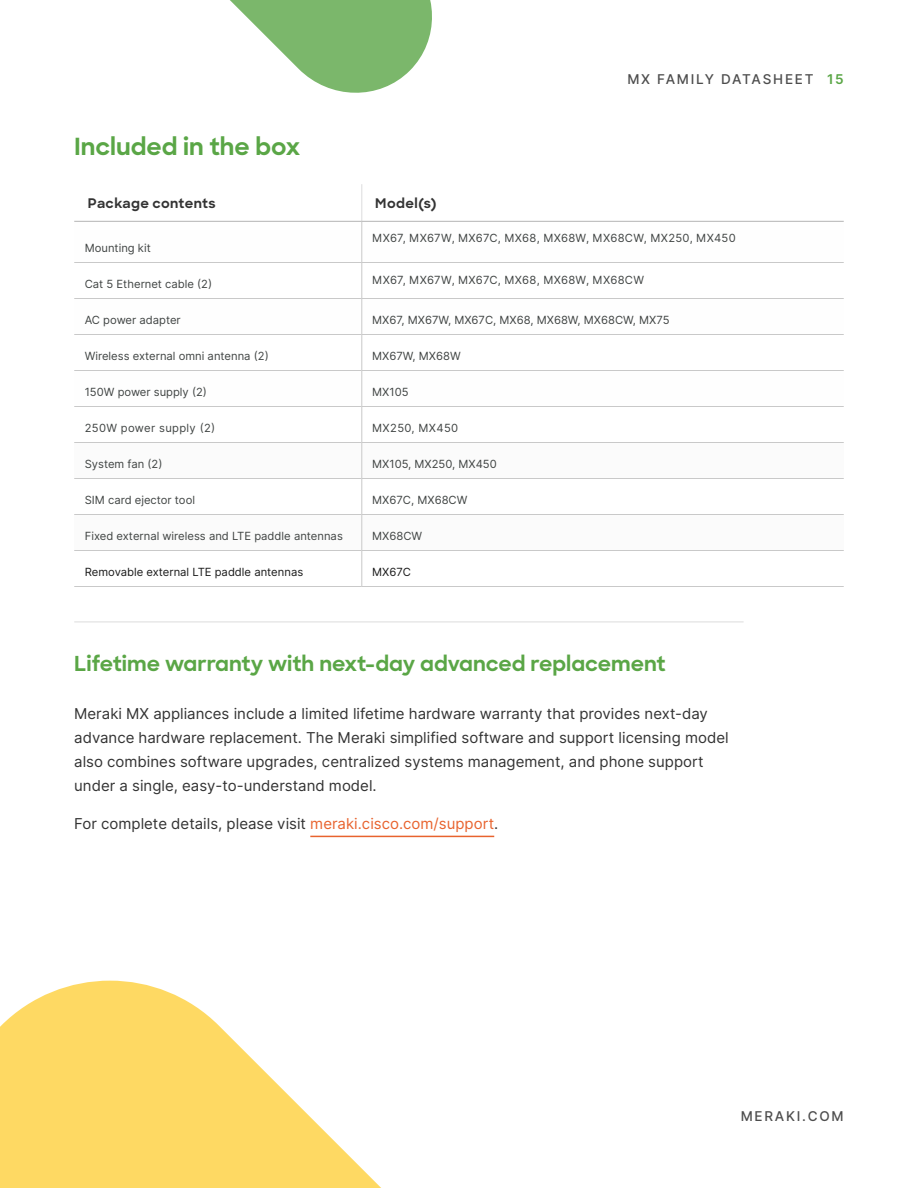
<style>
.page{position:relative;width:918px;height:1188px;background:#fff}
.page>*{position:absolute;margin:0;border:0;box-sizing:border-box;transform-origin:0 0}
.t1{font:700 24px "Sharp Sans";color:#5aa646}
.t2{font:700 21px "Sharp Sans";color:#5aa646}
.t3{font:15px/24px "Inter";color:#333}
.t4{font:500 13.5px "Inter";letter-spacing:.13em;color:#4d4d4d}
.t5{font:700 13.5px "Sharp Sans";letter-spacing:.03em;color:#333}
.t6{font:11.25px "Inter";color:#404443}
.t7{font:11.25px "Inter";letter-spacing:.03em;color:#404443}
.t8{font:11.25px "Inter";color:#1a1a1a}
.s1{font-weight:600;color:#5aa646}
.s2{color:#e8632e}
</style>
<div class="page">
<svg style="left:0;top:981px;width:381px;height:207px;fill:#fed963"></svg>
<svg style="left:230px;top:0;width:202px;height:93px"></svg>
<hr style="left:362px;top:222px;width:1px;height:40px;background:#c9c9c9">
<hr style="left:362px;top:263px;width:1px;height:35px;background:#c9c9c9">
<hr style="left:362px;top:299px;width:1px;height:35px;background:#c9c9c9">
<hr style="left:362px;top:334px;width:1px;height:36px;background:#c9c9c9">
<hr style="left:362px;top:370px;width:1px;height:36px;background:#c9c9c9">
<hr style="left:362px;top:406px;width:1px;height:36px;background:#c9c9c9">
<hr style="left:362px;top:442px;width:1px;height:36px;background:#c9c9c9">
<hr style="left:362px;top:478px;width:1px;height:36px;background:#c9c9c9">
<hr style="left:362px;top:514px;width:1px;height:36px;background:#c9c9c9">
<hr style="left:362px;top:550px;width:1px;height:36px;background:#c9c9c9">
<hr style="left:74px;top:262px;width:288px;height:1px;background:#c9c9c9">
<hr style="left:362px;top:262px;width:482px;height:1px;background:#c9c9c9">
<hr style="left:74px;top:298px;width:288px;height:1px;background:#c9c9c9">
<hr style="left:362px;top:298px;width:482px;height:1px;background:#c9c9c9">
<hr style="left:74px;top:334px;width:288px;height:1px;background:#c9c9c9">
<hr style="left:74px;top:370px;width:288px;height:1px;background:#c9c9c9">
<hr style="left:74px;top:406px;width:288px;height:1px;background:#c9c9c9">
<hr style="left:74px;top:442px;width:288px;height:1px;background:#c9c9c9">
<hr style="left:74px;top:478px;width:288px;height:1px;background:#c9c9c9">
<hr style="left:74px;top:514px;width:288px;height:1px;background:#c9c9c9">
<hr style="left:74px;top:550px;width:288px;height:1px;background:#c9c9c9">
<hr style="left:74px;top:586px;width:288px;height:1px;background:#c9c9c9">
<hr style="left:362px;top:334px;width:482px;height:1px;background:#c9c9c9">
<hr style="left:362px;top:370px;width:482px;height:1px;background:#c9c9c9">
<hr style="left:362px;top:406px;width:482px;height:1px;background:#c9c9c9">
<hr style="left:362px;top:442px;width:482px;height:1px;background:#c9c9c9">
<hr style="left:362px;top:478px;width:482px;height:1px;background:#c9c9c9">
<hr style="left:362px;top:514px;width:482px;height:1px;background:#c9c9c9">
<hr style="left:362px;top:550px;width:482px;height:1px;background:#c9c9c9">
<hr style="left:362px;top:586px;width:482px;height:1px;background:#c9c9c9">
<hr style="left:362px;top:184px;width:1px;height:37px;background:#dcdcdd">
<hr style="left:74px;top:221px;width:288px;height:1px;background:#b3b3b3">
<hr style="left:362px;top:221px;width:482px;height:1px;background:#b3b3b3">
<hr style="left:310px;top:836px;width:184px;height:1px;background:#e8632e">
<hr style="left:74px;top:621px;width:670px;height:2px;background:#e8e8e8">
<h1 class="t1" style="left:74px;top:129px;width:227px">Included in the box</h1>
<p class="t4" style="left:627px;top:70px;width:218px">MX FAMILY DATASHEET <span class="s1">15</span></p>
<p class="t5" style="left:88px;top:193px;width:130px">Package contents</p>
<p class="t5" style="left:375px;top:193px;width:63px">Model(s)</p>
<p class="t6" style="left:85px;top:240px;width:68px">Mounting kit</p>
<p class="t7" style="left:372px;top:230px;width:365px">MX67, MX67W, MX67C, MX68, MX68W, MX68CW, MX250, MX450</p>
<p class="t6" style="left:85px;top:276px;width:129px">Cat 5 Ethernet cable (2)</p>
<p class="t7" style="left:372px;top:272px;width:273px">MX67, MX67W, MX67C, MX68, MX68W, MX68CW</p>
<p class="t6" style="left:85px;top:312px;width:98px">AC power adapter</p>
<p class="t6" style="left:372px;top:312px;width:299px">MX67, MX67W, MX67C, MX68, MX68W, MX68CW, MX75</p>
<p class="t6" style="left:85px;top:348px;width:186px">Wireless external omni antenna (2)</p>
<p class="t6" style="left:372px;top:348px;width:90px">MX67W, MX68W</p>
<p class="t6" style="left:85px;top:384px;width:124px">150W power supply (2)</p>
<p class="t6" style="left:372px;top:384px;width:38px">MX105</p>
<p class="t7" style="left:85px;top:420px;width:132px">250W power supply (2)</p>
<p class="t7" style="left:372px;top:420px;width:87px">MX250, MX450</p>
<p class="t6" style="left:85px;top:456px;width:79px">System fan (2)</p>
<p class="t6" style="left:372px;top:456px;width:126px">MX105, MX250, MX450</p>
<p class="t6" style="left:85px;top:492px;width:112px">SIM card ejector tool</p>
<p class="t6" style="left:372px;top:492px;width:97px">MX67C, MX68CW</p>
<p class="t6" style="left:85px;top:528px;width:260px">Fixed external wireless and LTE paddle antennas</p>
<p class="t6" style="left:372px;top:528px;width:52px">MX68CW</p>
<p class="t8" style="left:85px;top:564px;width:220px">Removable external LTE paddle antennas</p>
<p class="t8" style="left:372px;top:564px;width:40px">MX67C</p>
<h2 class="t2" style="left:74px;top:648px;width:593px">Lifetime warranty with next-day advanced replacement</h2>
<p class="t3" style="left:74px;top:702px;width:656px">Meraki MX appliances include a limited lifetime hardware warranty that provides next-day advance hardware replacement. The Meraki simplified software and support licensing model also combines software upgrades, centralized systems management, and phone support under a single, easy-to-understand model.</p>
<p class="t3" style="left:74px;top:811px;width:426px">For complete details, please visit <span class="s2">meraki.cisco.com/support</span>.</p>
<p class="t4" style="left:741px;top:1106px;width:105px">MERAKI.COM</p>
</div>
